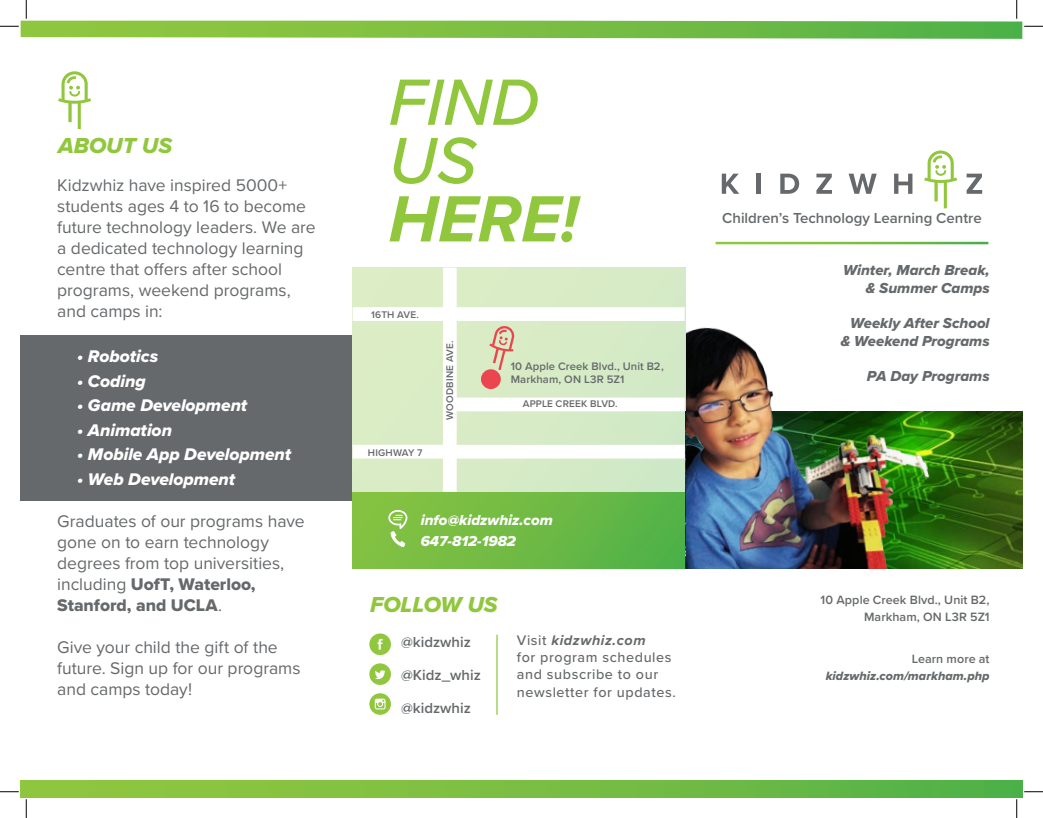
<style>
.page{position:relative;width:1043px;height:818px;background:#fff}
.page>*{position:absolute;margin:0;border:0;box-sizing:border-box;transform-origin:0 0}
.t1{font:italic 500 67.75px/58.2px "Proxima Nova";color:#91c73d}
.t2{font:22.5px "Proxima Nova Extrabld It";color:#91c73d}
.t3{font:17.5px/21px "Proxima Nova";color:#66696b}
.t4{font:17.5px "Proxima Nova Extrabld It";letter-spacing:-.005em;color:#fff}
.t5{font:15px/18px "Proxima Nova Extrabld It";color:#66696b;text-align:right}
.t6{font:600 15px "Proxima Nova";color:#66696b}
.t7{font:15px "Proxima Nova Extrabld It";color:#fff}
.t8{font:500 14.38px/17.2px "Proxima Nova";letter-spacing:.04em;color:#66696b}
.t9{font:600 12.5px/17.5px "Proxima Nova";letter-spacing:.005em;color:#66696b;text-align:right}
.t10{font:12.5px/17.5px "Proxima Nova Extrabld It";letter-spacing:.005em;color:#66696b;text-align:right}
.t11{font:600 11.25px/12.5px "Proxima Nova";letter-spacing:.01em;color:#66696b}
.t12{font:600 10px "Proxima Nova";letter-spacing:.02em;color:#66696b}
.s1{font-family:"Proxima Nova Extrabld"}
.s2{font-weight:700}
.s3{font-weight:700;font-style:italic}
.s4{font-family:"Proxima Nova";font-weight:600}
</style>
<div class="page">
<div style="left:352px;top:267px;width:333px;height:302px;background:linear-gradient(to right,#89c341,#53b248)"></div>
<div style="left:21px;top:780px;width:1001px;height:17px;background:linear-gradient(to right,#98c83e,#55b248)"></div>
<svg style="left:388px;top:510px;width:19px;height:37px"></svg>
<svg style="left:369px;top:693px;width:22px;height:21px"></svg>
<svg style="left:369px;top:633px;width:22px;height:22px"></svg>
<svg style="left:369px;top:663px;width:22px;height:22px"></svg>
<hr style="left:496px;top:634px;width:1px;height:80px;background:#91c73d">
<div style="left:352px;top:267px;width:334px;height:225px;background:#d8ebc6"></div>
<div style="left:443px;top:267px;width:13px;height:225px;background:#fff"></div>
<div style="left:447px;top:397px;width:237px;height:14px;background:#fff"></div>
<div style="left:352px;top:307px;width:332px;height:14px;background:#fff"></div>
<div style="left:352px;top:445px;width:332px;height:13px;background:#fff"></div>
<div style="left:481px;top:369px;width:20px;height:20px;background:#eb454f;border-radius:50%"></div>
<svg style="left:489px;top:326px;width:26px;height:44px"></svg>
<svg style="left:721px;top:174px;width:18px;height:20px"></svg>
<div style="left:756px;top:174px;width:5px;height:20px;background:#66696b"></div>
<svg style="left:780px;top:174px;width:19px;height:20px"></svg>
<svg style="left:816px;top:174px;width:16px;height:20px"></svg>
<svg style="left:848px;top:174px;width:28px;height:20px"></svg>
<svg style="left:894px;top:174px;width:18px;height:20px"></svg>
<svg style="left:966px;top:174px;width:16px;height:20px"></svg>
<svg style="left:924px;top:150px;width:33px;height:58px"></svg>
<div style="left:21px;top:335px;width:331px;height:166px;background:#66696b"></div>
<img style="left:954px;top:411px;width:68px;height:158px">
<img style="left:686px;top:327px;width:268px;height:242px">
<svg style="left:58px;top:71px;width:33px;height:58px"></svg>
<svg style="left:0;top:791px;width:19px;height:1px"></svg>
<svg style="left:1024px;top:791px;width:18px;height:1px"></svg>
<svg style="left:25px;top:799px;width:2px;height:19px"></svg>
<svg style="left:0;top:0;width:1042px;height:39px"></svg>
<svg style="left:1016px;top:799px;width:1px;height:19px"></svg>
<p class="t2" style="left:58px;top:129px;width:116px">ABOUT US</p>
<p class="t3" style="left:57px;top:174px;width:260px">Kidzwhiz have inspired 5000+ students ages 4 to 16 to become future technology leaders. We are a dedicated technology learning centre that offers after school programs, weekend programs, and camps in:</p>
<p class="t4" style="left:77px;top:343px;width:82px">• Robotics</p>
<p class="t4" style="left:77px;top:368px;width:70px">• Coding</p>
<p class="t4" style="left:77px;top:392px;width:171px">• Game Development</p>
<p class="t4" style="left:77px;top:417px;width:96px">• Animation</p>
<p class="t4" style="left:77px;top:441px;width:215px">• Mobile App Development</p>
<p class="t4" style="left:77px;top:466px;width:159px">• Web Development</p>
<p class="t3" style="left:57px;top:510px;width:249px">Graduates of our programs have gone on to earn technology degrees from top universities, including <span class="s1">UofT, Waterloo,<br>Stanford, and UCLA</span>.</p>
<p class="t3" style="left:57px;top:636px;width:245px">Give your child the gift of the future. Sign up for our programs and camps today!</p>
<p class="t1" style="left:389px;top:71px;width:191px">FIND<br>US<br><span class="s2">HERE!</span></p>
<p class="t12" style="left:371px;top:307px;width:49px">16TH AVE.</p>
<p class="t12" style="left:368px;top:445px;width:56px">HIGHWAY 7</p>
<p class="t12" style="left:442px;top:420px;width:81px;rotate:-90deg">WOODBINE AVE.</p>
<p class="t11" style="left:510px;top:359px;width:155px">10 Apple Creek Blvd., Unit B2,<br>Markham, ON L3R 5Z1</p>
<p class="t12" style="left:522px;top:396px;width:96px">APPLE CREEK BLVD.</p>
<p class="t7" style="left:421px;top:509px;width:134px">info@kidzwhiz.com</p>
<p class="t7" style="left:421px;top:529px;width:97px">647-812-1982</p>
<p class="t2" style="left:370px;top:587px;width:129px">FOLLOW US</p>
<p class="t6" style="left:401px;top:630px;width:71px">@kidzwhiz</p>
<p class="t6" style="left:401px;top:663px;width:81px">@Kidz_whiz</p>
<p class="t6" style="left:401px;top:696px;width:71px">@kidzwhiz</p>
<p class="t8" style="left:517px;top:631px;width:160px">Visit <span class="s3">kidzwhiz.com<br></span>for program schedules and subscribe to our newsletter for updates.</p>
<p class="t6" style="left:722px;top:207px;width:261px">Children’s Technology Learning Centre</p>
<p class="t5" style="left:843px;top:261px;width:148px">Winter, March Break, &amp; Summer Camps</p>
<p class="t5" style="left:840px;top:314px;width:150px">Weekly After School &amp; Weekend Programs</p>
<p class="t5" style="left:867px;top:366px;width:124px">PA Day Programs</p>
<p class="t9" style="left:820px;top:590px;width:171px">10 Apple Creek Blvd., Unit B2,<br>Markham, ON L3R 5Z1</p>
<p class="t10" style="left:825px;top:649px;width:165px"><span class="s4">Learn more at </span>kidzwhiz.com/markham.php</p>
</div>
